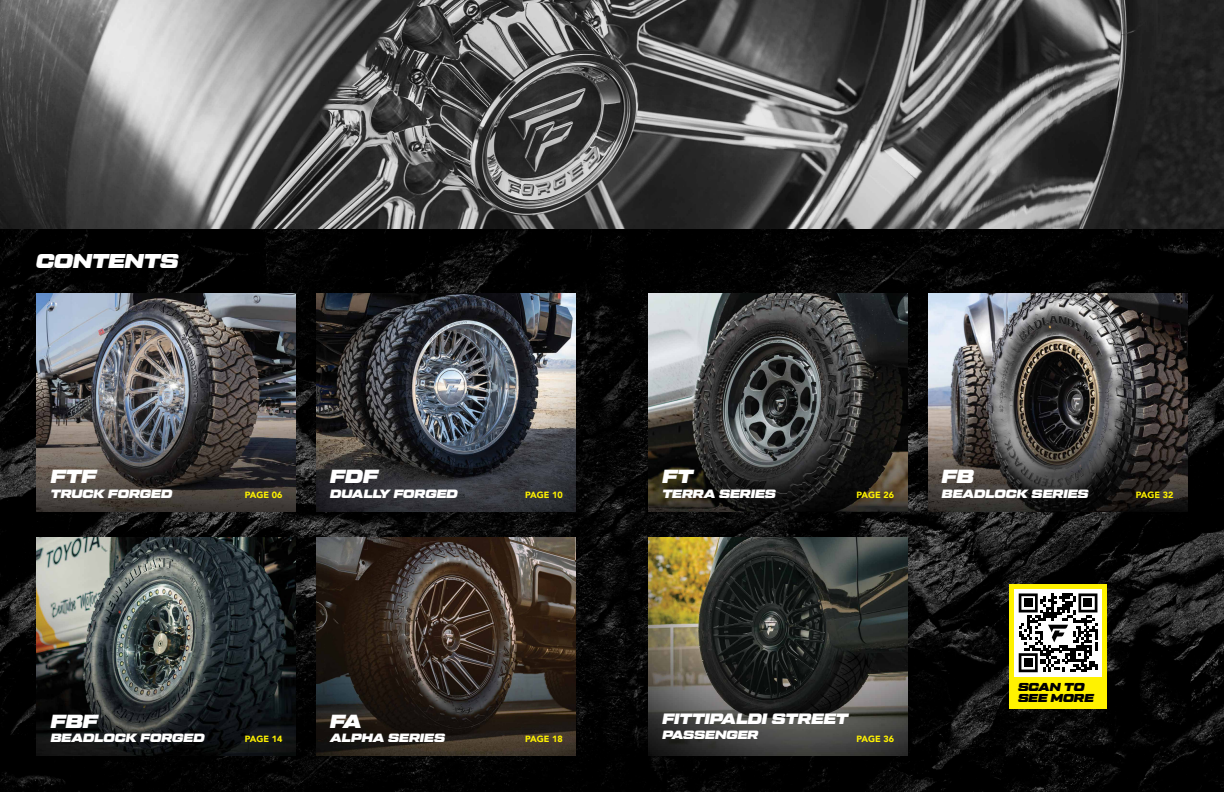
<style>
.page{position:relative;width:1224px;height:792px;background:#fff}
.page>*{position:absolute;margin:0;border:0;box-sizing:border-box;transform-origin:0 0}
.t1{font:20px "Tactic Sans Exd Ult It";color:#fff}
.t2{font:19px "Tactic Sans Exd Ult It";color:#fff}
.t3{font:15px "Tactic Sans Exd Ult It";color:#fff}
.t4{font:12px "Tactic Sans Exd Ult It";color:#fff}
.t5{font:11.5px/10.6px "Tactic Sans Exd Ult It";color:#000}
.t6{font:900 9px "Avenir";color:#fff200}
</style>
<div class="page">
<img style="left:0;top:0;width:1224px;height:230px">
<img style="left:0;top:230px;width:1224px;height:562px">
<img style="left:36px;top:293px;width:260px;height:219px">
<img style="left:648px;top:293px;width:260px;height:219px">
<img style="left:36px;top:537px;width:260px;height:219px">
<img style="left:648px;top:537px;width:260px;height:219px">
<img style="left:316px;top:293px;width:260px;height:219px">
<img style="left:928px;top:293px;width:260px;height:219px">
<img style="left:316px;top:537px;width:260px;height:219px">
<div style="left:1009px;top:584px;width:98px;height:125px;background:#fff200"></div>
<div style="left:1015px;top:589px;width:87px;height:87px;background:#fff"></div>
<svg style="left:1019px;top:593px;width:78px;height:79px"></svg>
<h1 class="t1" style="left:36px;top:251px;width:144px">CONTENTS</h1>
<h2 class="t2" style="left:51px;top:467px;width:47px">FTF</h2>
<p class="t4" style="left:51px;top:487px;width:123px">TRUCK FORGED</p>
<h2 class="t2" style="left:330px;top:467px;width:49px">FDF</h2>
<p class="t4" style="left:330px;top:487px;width:129px">DUALLY FORGED</p>
<h2 class="t2" style="left:662px;top:467px;width:32px">FT</h2>
<p class="t4" style="left:662px;top:487px;width:115px">TERRA SERIES</p>
<h2 class="t2" style="left:942px;top:467px;width:34px">FB</h2>
<p class="t6" style="left:245px;top:487px;width:39px">PAGE 06</p>
<p class="t6" style="left:525px;top:487px;width:39px">PAGE 10</p>
<p class="t6" style="left:857px;top:487px;width:39px">PAGE 26</p>
<p class="t4" style="left:942px;top:487px;width:148px">BEADLOCK SERIES</p>
<p class="t6" style="left:1136px;top:487px;width:39px">PAGE 32</p>
<h2 class="t2" style="left:51px;top:711px;width:49px">FBF</h2>
<p class="t4" style="left:51px;top:732px;width:155px">BEADLOCK FORGED</p>
<p class="t3" style="left:662px;top:711px;width:188px">FITTIPALDI STREET</p>
<p class="t4" style="left:662px;top:728px;width:98px">PASSENGER</p>
<h2 class="t2" style="left:330px;top:711px;width:33px">FA</h2>
<p class="t4" style="left:330px;top:732px;width:116px">ALPHA SERIES</p>
<p class="t6" style="left:245px;top:731px;width:39px">PAGE 14</p>
<p class="t6" style="left:525px;top:731px;width:39px">PAGE 18</p>
<p class="t6" style="left:857px;top:731px;width:39px">PAGE 36</p>
<p class="t5" style="left:1018px;top:682px;width:77px">SCAN TO<br>SEE MORE</p>
</div>
